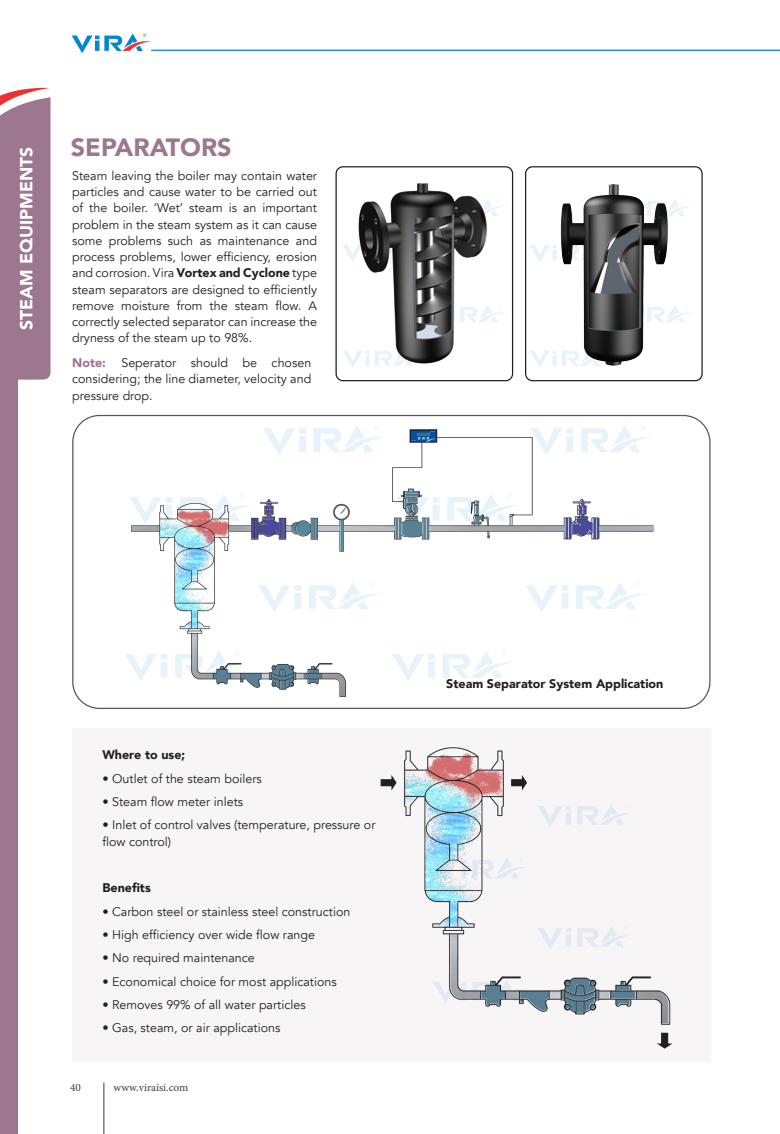
<style>
.page{position:relative;width:780px;height:1134px;background:#fff}
.page>*{position:absolute;margin:0;border:0;box-sizing:border-box;transform-origin:0 0}
.t1{font:900 25px "Avenir";color:#9d7690}
.t2{font:900 17.5px "Avenir";color:#fff}
.t3{font:12.5px/16.2px "Avenir";color:#231f20;text-align:justify}
.t4{font:900 12.5px "Avenir";color:#231f20}
.t5{font:11.25px "Minion Pro";color:#3e3e3f}
.s1{font-weight:900}
.s2{font-weight:900;color:#9d7690}
</style>
<div class="page">
<svg style="left:72px;top:34px;width:79px;height:19px"></svg>
<hr style="left:151px;top:50px;width:629px;height:1px;background:#0087cc">
<hr style="left:104px;top:1082px;width:1px;height:52px;background:#3e3e3f">
<svg style="left:343px;top:351px;width:13px;height:17px"></svg>
<svg style="left:343px;top:244px;width:13px;height:18px"></svg>
<div style="left:335px;top:166px;width:178px;height:215px;border:1px solid #231f20;border-radius:7px"></div>
<div style="left:525px;top:166px;width:177px;height:215px;border:1px solid #231f20;border-radius:7px"></div>
<div style="left:72px;top:729px;width:638px;height:333px;background:#f8f5f7"></div>
<img style="left:72px;top:414px;width:593px;height:295px">
<img style="left:391px;top:747px;width:282px;height:297px">
<svg style="left:380px;top:775px;width:16px;height:15px"></svg>
<svg style="left:511px;top:775px;width:16px;height:15px"></svg>
<svg style="left:656px;top:1033px;width:16px;height:16px"></svg>
<img style="left:525px;top:179px;width:172px;height:203px">
<img style="left:356px;top:183px;width:144px;height:183px">
<div style="left:0;top:88px;width:50px;height:292px;background:#9d7690"></div>
<div style="left:0;top:366px;width:17px;height:768px;background:#9d7690"></div>
<p class="t2" style="left:11px;top:330px;width:184px;rotate:-90deg">STEAM EQUIPMENTS</p>
<p class="t1" style="left:71px;top:125px;width:162px">SEPARATORS</p>
<p class="t3" style="left:72px;top:168px;width:246px">Steam leaving the boiler may contain water particles and cause water to be carried out of the boiler. ‘Wet’ steam is an important problem in the steam system as it can cause some problems such as maintenance and process problems, lower efficiency, erosion and corrosion. Vira <span class="s1">Vortex and Cyclone</span> type steam separators are designed to efficiently remove moisture from the steam flow. A correctly selected separator can increase the dryness of the steam up to 98%.</p>
<p class="t3" style="left:72px;top:355px;width:240px"><span class="s2">Note:</span> Seperator should be chosen considering; the line diameter, velocity and pressure drop.</p>
<p class="t4" style="left:102px;top:744px;width:84px">Where to use;</p>
<p class="t3" style="left:102px;top:771px;width:161px">• Outlet of the steam boilers</p>
<p class="t3" style="left:102px;top:794px;width:142px">• Steam flow meter inlets</p>
<p class="t3" style="left:102px;top:817px;width:274px">• Inlet of control valves (temperature, pressure or flow control)</p>
<p class="t4" style="left:102px;top:877px;width:50px">Benefits</p>
<p class="t3" style="left:102px;top:903px;width:249px">• Carbon steel or stainless steel construction</p>
<p class="t3" style="left:102px;top:927px;width:214px">• High efficiency over wide flow range</p>
<p class="t3" style="left:102px;top:950px;width:154px">• No required maintenance</p>
<p class="t3" style="left:102px;top:973px;width:236px">• Economical choice for most applications</p>
<p class="t3" style="left:102px;top:997px;width:205px">• Removes 99% of all water particles</p>
<p class="t3" style="left:102px;top:1020px;width:179px">• Gas, steam, or air applications</p>
<p class="t5" style="left:70px;top:1080px;width:12px">40</p>
<p class="t5" style="left:114px;top:1080px;width:76px">www.viraisi.com</p>
<p class="t4" style="left:446px;top:673px;width:219px">Steam Separator System Application</p>
</div>
